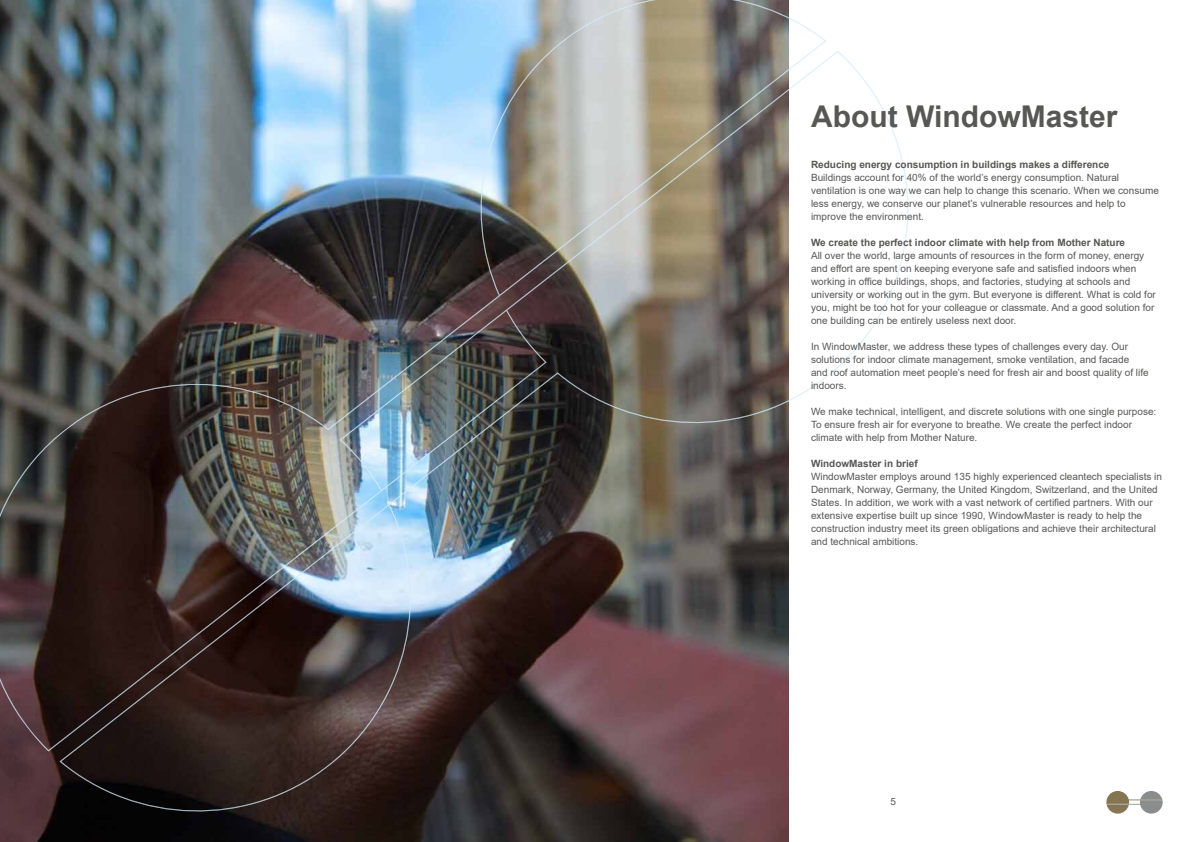
<style>
.page{position:relative;width:1191px;height:842px;background:#fff}
.page>*{position:absolute;margin:0;border:0;box-sizing:border-box;transform-origin:0 0}
.t1{font:700 30px "Arial";color:#575756}
.t2{font:10px/13px "Arial";color:#575756}
.t3{font:700 10px "Arial";color:#575756}
</style>
<div class="page">
<svg style="left:1106px;top:791px;width:56px;height:23px"></svg>
<img style="left:0;top:0;width:909px;height:829px">
<h1 class="t1" style="left:811px;top:95px;width:308px">About WindowMaster</h1>
<p class="t3" style="left:811px;top:158px;width:300px">Reducing energy consumption in buildings makes a difference</p>
<p class="t2" style="left:811px;top:171px;width:349px">Buildings account for 40% of the world’s energy consumption. Natural ventilation is one way we can help to change this scenario. When we consume less energy, we conserve our planet’s vulnerable resources and help to improve the environment.</p>
<p class="t3" style="left:811px;top:236px;width:316px">We create the perfect indoor climate with help from Mother Nature</p>
<p class="t2" style="left:811px;top:249px;width:346px">All over the world, large amounts of resources in the form of money, energy and effort are spent on keeping everyone safe and satisfied indoors when working in office buildings, shops, and factories, studying at schools and university or working out in the gym. But everyone is different. What is cold for you, might be too hot for your colleague or classmate. And a good solution for one building can be entirely useless next door.</p>
<p class="t2" style="left:811px;top:340px;width:339px">In WindowMaster, we address these types of challenges every day. Our solutions for indoor climate management, smoke ventilation, and facade<br>and roof automation meet people’s need for fresh air and boost quality of life indoors.</p>
<p class="t2" style="left:811px;top:405px;width:347px">We make technical, intelligent, and discrete solutions with one single purpose:<br>To ensure fresh air for everyone to breathe. We create the perfect indoor climate with help from Mother Nature.</p>
<p class="t3" style="left:811px;top:457px;width:108px">WindowMaster in brief</p>
<p class="t2" style="left:811px;top:470px;width:352px">WindowMaster employs around 135 highly experienced cleantech specialists in Denmark, Norway, Germany, the United Kingdom, Switzerland, and the United States. In addition, we work with a vast network of certified partners. With our extensive expertise built up since 1990, WindowMaster is ready to help the construction industry meet its green obligations and achieve their architectural and technical ambitions.</p>
<p class="t2" style="left:890px;top:795px;width:7px">5</p>
</div>
